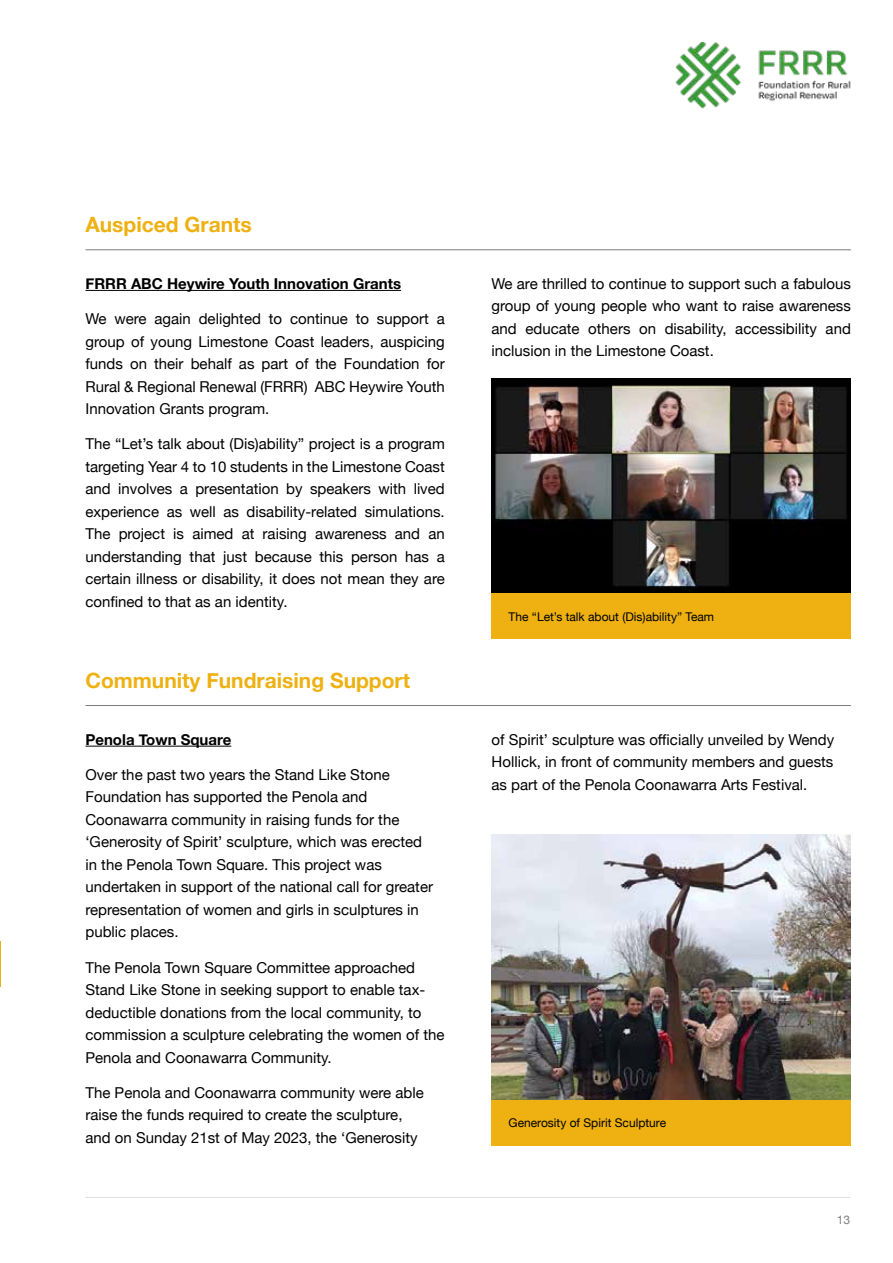
<style>
.page{position:relative;width:893px;height:1263px;background:#fff}
.page>*{position:absolute;margin:0;border:0;box-sizing:border-box;transform-origin:0 0}
.t1{font:700 21px "Helvetica Neue";color:#eeb111}
.t2{font:15px/22.5px "Helvetica Neue";color:#000;text-align:justify}
.t3{font:700 15px "Helvetica Neue";color:#000}
.t4{font:12px "Helvetica Neue";color:#000}
.t5{font:12px "Helvetica Neue";color:#807b80}
</style>
<div class="page">
<hr style="left:85px;top:1197px;width:765px;height:1px;background:#e2dfe2">
<hr style="left:0;top:941px;width:1px;height:45px;background:#eeb111">
<hr style="left:85px;top:249px;width:766px;height:1px;background:#807b80">
<hr style="left:85px;top:290px;width:316px;height:1px;background:#000">
<hr style="left:85px;top:705px;width:766px;height:1px;background:#807b80">
<hr style="left:85px;top:746px;width:146px;height:1px;background:#000">
<img style="left:675px;top:43px;width:176px;height:66px">
<img style="left:492px;top:378px;width:359px;height:216px">
<img style="left:492px;top:835px;width:359px;height:265px">
<div style="left:492px;top:594px;width:359px;height:45px;background:#eeb111"></div>
<div style="left:492px;top:1100px;width:359px;height:45px;background:#eeb111"></div>
<h1 class="t1" style="left:85px;top:208px;width:168px">Auspiced Grants</h1>
<p class="t3" style="left:85px;top:272px;width:317px">FRRR ABC Heywire Youth Innovation Grants</p>
<p class="t2" style="left:85px;top:308px;width:361px">We were again delighted to continue to support a group of young Limestone Coast leaders, auspicing funds on their behalf as part of the Foundation for Rural &amp; Regional Renewal (FRRR) ABC Heywire Youth Innovation Grants program.</p>
<p class="t2" style="left:85px;top:434px;width:361px">The “Let’s talk about (Dis)ability” project is a program targeting Year 4 to 10 students in the Limestone Coast and involves a presentation by speakers with lived experience as well as disability-related simulations.<br>The project is aimed at raising awareness and an understanding that just because this person has a certain illness or disability, it does not mean they are confined to that as an identity.</p>
<h1 class="t1" style="left:85px;top:664px;width:326px">Community Fundraising Support</h1>
<p class="t3" style="left:85px;top:727px;width:147px">Penola Town Square</p>
<p class="t2" style="left:85px;top:764px;width:349px;text-align:left">Over the past two years the Stand Like Stone Foundation has supported the Penola and Coonawarra community in raising funds for the ‘Generosity of Spirit’ sculpture, which was erected in the Penola Town Square. This project was undertaken in support of the national call for greater representation of women and girls in sculptures in public places.</p>
<p class="t2" style="left:85px;top:957px;width:360px;text-align:left">The Penola Town Square Committee approached Stand Like Stone in seeking support to enable tax&shy;deductible donations from the local community, to commission a sculpture celebrating the women of the Penola and Coonawarra Community.</p>
<p class="t2" style="left:85px;top:1082px;width:340px;text-align:left">The Penola and Coonawarra community were able raise the funds required to create the sculpture, and on Sunday 21st of May 2023, the ‘Generosity</p>
<p class="t2" style="left:492px;top:273px;width:361px">We are thrilled to continue to support such a fabulous group of young people who want to raise awareness and educate others on disability, accessibility and inclusion in the Limestone Coast.</p>
<p class="t4" style="left:509px;top:608px;width:207px">The “Let’s talk about (Dis)ability” Team</p>
<p class="t2" style="left:492px;top:729px;width:344px">of Spirit’ sculpture was officially unveiled by Wendy Hollick, in front of community members and guests as part of the Penola Coonawarra Arts Festival.</p>
<p class="t4" style="left:509px;top:1114px;width:159px">Generosity of Spirit Sculpture</p>
<p class="t5" style="left:837px;top:1211px;width:15px">13</p>
</div>
